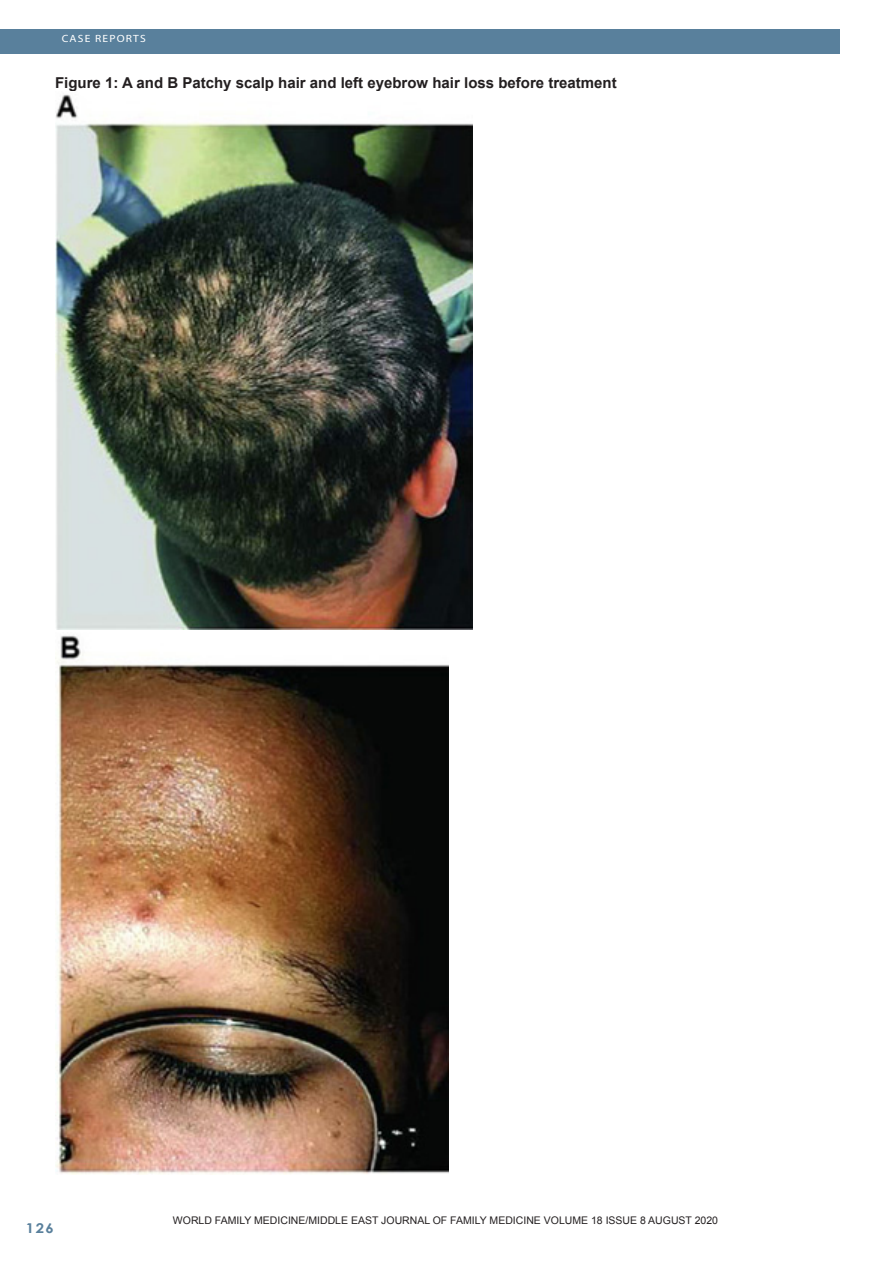
<style>
.page{position:relative;width:893px;height:1263px;background:#fff}
.page>*{position:absolute;margin:0;border:0;box-sizing:border-box;transform-origin:0 0}
.Footnote_Text{font:700 15px "Arial";color:#231f20}
.t1{font:700 13.5px "Century Gothic";color:#59809c;scale:1.1 1}
.Footnote_Text-2{font:10.5px "Arial";color:#231f20}
.t2{font:10.5px "Myriad";letter-spacing:.1em;color:#fff;scale:1.1 1}
</style>
<div class="page">
<div style="left:0;top:30px;width:840px;height:24px;background:#59809c"></div>
<img style="left:55px;top:94px;width:417px;height:536px">
<img style="left:55px;top:635px;width:393px;height:539px">
<p class="t2" style="left:62px;top:34px;width:78px">CASE REPORTS</p>
<p class="Footnote_Text" style="left:55px;top:73px;width:563px">Figure 1: A and B Patchy scalp hair and left eyebrow hair loss before treatment</p>
<p class="t1" style="left:26px;top:1217px;width:27px">126</p>
<p class="Footnote_Text-2" style="left:173px;top:1214px;width:547px">WORLD FAMILY MEDICINE/MIDDLE EAST JOURNAL OF FAMILY MEDICINE VOLUME 18 ISSUE 8 AUGUST 2020</p>
</div>
